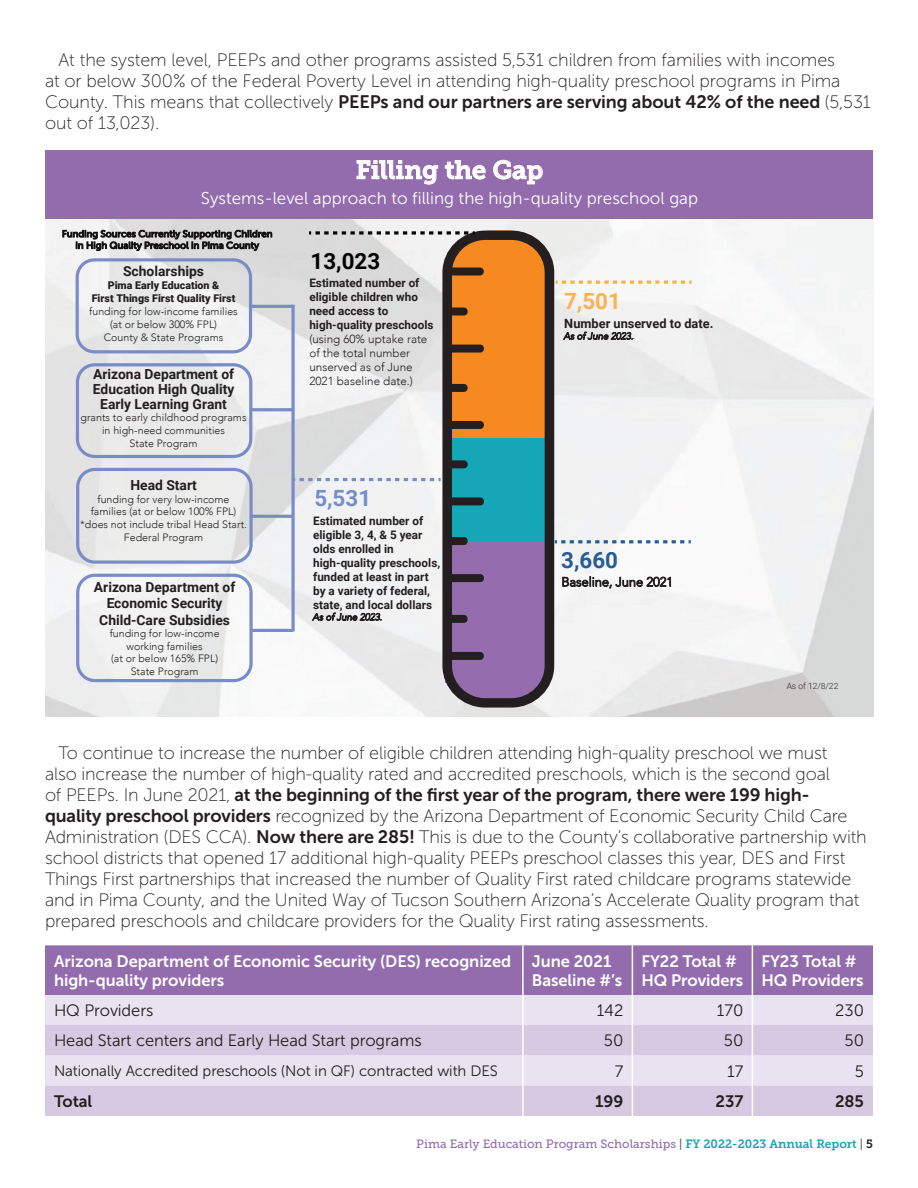
<style>
.page{position:relative;width:918px;height:1188px;background:#fff}
.page>*{position:absolute;margin:0;border:0;box-sizing:border-box;transform-origin:0 0}
.t1{font:25.5px "Museo Slab 700";color:#fff}
.t2{font:700 22.35px "Roboto";color:#040503}
.t3{font:700 22.35px "Roboto";color:#788dc7}
.t4{font:700 22.35px "Roboto";color:#fbb253}
.t5{font:700 22.35px "Roboto";color:#275c99}
.t6{font:18px/21px "Museo Sans 100";letter-spacing:-.01em;color:#231f20;text-align:center}
.t7{font:18px "Museo Sans 700";letter-spacing:-.01em;color:#231f20}
.t8{font:17.1px "Museo Sans 300";color:#fff}
.t9{font:16.5px/19.5px "Museo Sans 700";letter-spacing:-.005em;color:#fff}
.t10{font:16.5px "Museo Sans 300";letter-spacing:-.005em;color:#231f20}
.t11{font:16.5px "Museo Sans 700";letter-spacing:-.005em;color:#231f20}
.t12{font:15px "Museo Sans 300";letter-spacing:-.005em;color:#231f20}
.t13{font:700 13.8px/14.9px "Roboto";color:#231f20;text-align:center}
.t14{font:700 12.75px "Roboto";color:#231f20}
.t15{font:300 12.75px "Avenir";color:#231f20}
.t16{font:12px "Museo Slab 500";color:#936cae}
.t17{font:700 11.7px/14.1px "Roboto";color:#231f20}
.t18{font:300 11.7px/14.1px "Avenir";color:#231f20}
.t19{font:300 10.65px/12.8px "Avenir";color:#231f20;text-align:center}
.t20{font:900 10.65px/12.9px "Roboto";color:#231f20;text-align:center}
.t21{font:9.6px/11.6px "Museo Sans 500";color:#131112;text-align:center}
.t22{font:italic 300 9.6px "Avenir";color:#231f20}
.t23{font:300 8.55px "Roboto";color:#252625}
.s1{font-family:"Museo Sans 100"}
.s2{color:#1f1c1d}
.s3{font-family:"Roboto";font-weight:400}
.s4{font-family:"Museo Sans 700"}
.s5{color:#636366}
.s6{font-family:"Museo Slab 700";color:#15a6b7}
.s7{font-family:"Museo Slab 700";color:#231f20}
</style>
<div class="page">
<img style="left:45px;top:219px;width:828px;height:498px">
<div style="left:449px;top:230px;width:102px;height:88px;background:#f6891f;border-radius:43px"></div>
<div style="left:449px;top:282px;width:100px;height:245px;background:#f6891f"></div>
<div style="left:445px;top:439px;width:104px;height:105px;background:#15a6b7"></div>
<div style="left:76px;top:258px;width:176px;height:95px;border:3px solid #788dc7;border-radius:17px"></div>
<div style="left:76px;top:363px;width:176px;height:95px;border:3px solid #788dc7;border-radius:17px"></div>
<div style="left:76px;top:468px;width:177px;height:96px;border:3px solid #788dc7;border-radius:17px"></div>
<div style="left:76px;top:574px;width:177px;height:108px;border:3px solid #788dc7;border-radius:17px"></div>
<hr style="left:251px;top:305px;width:42px;height:3px;background:#788dc7">
<hr style="left:251px;top:629px;width:42px;height:3px;background:#788dc7">
<svg style="left:291px;top:305px;width:4px;height:326px"></svg>
<div style="left:445px;top:541px;width:104px;height:142px;background:#956cae"></div>
<div style="left:446px;top:614px;width:102px;height:88px;background:#956cae;border-radius:43px"></div>
<div style="left:442px;top:231px;width:112px;height:477px;border:9px solid #231f20;border-radius:38px"></div>
<svg style="left:293px;top:478px;width:148px;height:3px"></svg>
<div style="left:45px;top:150px;width:828px;height:69px;background:#936cae"></div>
<svg style="left:556px;top:281px;width:135px;height:3px"></svg>
<svg style="left:444px;top:652px;width:40px;height:8px"></svg>
<svg style="left:443px;top:615px;width:25px;height:8px"></svg>
<svg style="left:443px;top:574px;width:41px;height:8px"></svg>
<svg style="left:442px;top:537px;width:26px;height:8px"></svg>
<svg style="left:443px;top:497px;width:41px;height:8px"></svg>
<svg style="left:442px;top:460px;width:26px;height:8px"></svg>
<svg style="left:444px;top:421px;width:40px;height:8px"></svg>
<svg style="left:442px;top:384px;width:26px;height:8px"></svg>
<svg style="left:444px;top:345px;width:40px;height:8px"></svg>
<svg style="left:442px;top:308px;width:26px;height:8px"></svg>
<svg style="left:448px;top:268px;width:36px;height:8px"></svg>
<hr style="left:252px;top:408px;width:42px;height:3px;background:#788dc7">
<hr style="left:250px;top:515px;width:42px;height:3px;background:#788dc7">
<svg style="left:555px;top:540px;width:136px;height:3px"></svg>
<img style="left:150px;top:716px;width:61px;height:1px">
<svg style="left:309px;top:231px;width:166px;height:4px"></svg>
<div style="left:45px;top:945px;width:828px;height:50px;background:#936cae"></div>
<div style="left:45px;top:995px;width:828px;height:30px;background:#e9e2f0"></div>
<svg style="left:45px;top:1025px;width:828px;height:91px;background:#dcd2e7"></svg>
<hr style="left:522px;top:945px;width:2px;height:50px;background:#fff">
<hr style="left:632px;top:945px;width:1px;height:50px;background:#fff">
<hr style="left:752px;top:945px;width:1px;height:50px;background:#fff">
<hr style="left:522px;top:995px;width:2px;height:30px;background:#fff">
<hr style="left:632px;top:995px;width:1px;height:30px;background:#fff">
<hr style="left:752px;top:995px;width:1px;height:30px;background:#fff">
<hr style="left:522px;top:1025px;width:2px;height:30px;background:#fff">
<hr style="left:632px;top:1025px;width:1px;height:30px;background:#fff">
<hr style="left:752px;top:1025px;width:1px;height:30px;background:#fff">
<hr style="left:522px;top:1055px;width:2px;height:31px;background:#fff">
<hr style="left:632px;top:1055px;width:1px;height:31px;background:#fff">
<hr style="left:752px;top:1055px;width:1px;height:31px;background:#fff">
<hr style="left:522px;top:1086px;width:2px;height:30px;background:#fff">
<hr style="left:632px;top:1086px;width:1px;height:30px;background:#fff">
<hr style="left:752px;top:1086px;width:1px;height:30px;background:#fff">
<p class="t6" style="left:45px;top:50px;width:797px">At the system level, PEEPs and other programs assisted 5,531 children from families with incomes at or below 300% of the Federal Poverty Level in attending high-quality preschool programs in Pima</p>
<p class="t7" style="left:45px;top:92px;width:827px"><span class="s1">County. This means that collectively</span> PEEPs and our partners are serving about 42% of the need <span class="s1">(5,531</span></p>
<p class="t6" style="left:45px;top:113px;width:116px">out of 13,023).</p>
<h1 class="t1" style="left:356px;top:155px;width:189px">Filling the Gap</h1>
<p class="t8" style="left:201px;top:189px;width:499px">Systems-level approach to filling the high-quality preschool gap</p>
<p class="t21" style="left:62px;top:228px;width:212px">Funding Sources Currently Supporting Children in High Quality Preschool in Pima County</p>
<p class="t13" style="left:123px;top:263px;width:82px">Scholarships</p>
<p class="t20" style="left:92px;top:279px;width:145px">Pima Early Education &amp;<br>First Things First Quality First</p>
<p class="t19" style="left:89px;top:305px;width:150px">funding for low-income families (at or below 300% FPL)<br>County &amp; State Programs</p>
<p class="t13" style="left:93px;top:366px;width:143px">Arizona Department of<br>Education High Quality<br>Early Learning Grant</p>
<p class="t19" style="left:81px;top:411px;width:168px">grants to early childhood programs in high-need communities<br><span class="s2">State Progr</span>am</p>
<p class="t13" style="left:130px;top:478px;width:68px">Head Start</p>
<p class="t19" style="left:80px;top:493px;width:168px">funding for very low-income families (at or below 100% FPL) *does not include tribal Head Start.<br>Federal Program</p>
<p class="t13" style="left:94px;top:578px;width:143px;line-height:16.6px">Arizona Department of<br>Economic Security<br>Child-Care Subsidies</p>
<p class="t19" style="left:110px;top:627px;width:111px">funding for low-income working families<br>(at or below 165% FPL)<br>State Program</p>
<p class="t2" style="left:311px;top:245px;width:71px">13,023</p>
<p class="t17" style="left:309px;top:275px;width:126px">Estimated number of eligible children who need access to high-quality preschools</p>
<p class="t18" style="left:309px;top:332px;width:120px">(using 60% uptake rate of the total number unserved as of June<br>2021 baseline date.)</p>
<p class="t3" style="left:314px;top:482px;width:58px">5,531</p>
<p class="t17" style="left:313px;top:513px;width:129px">Estimated number of eligible 3, 4, &amp; 5 year olds enrolled in high-quality preschools, funded at least in part by a variety of federal, state, and local dollars</p>
<p class="t22" style="left:313px;top:611px;width:71px">As of June 2023.</p>
<p class="t4" style="left:564px;top:285px;width:58px">7,501</p>
<p class="t14" style="left:564px;top:314px;width:151px">Number unserved to date.</p>
<p class="t22" style="left:564px;top:330px;width:74px">As of June 2023.<span class="s3">.</span></p>
<p class="t5" style="left:561px;top:544px;width:58px">3,660</p>
<p class="t15" style="left:561px;top:574px;width:113px">Baseline, June 2021</p>
<p class="t23" style="left:787px;top:680px;width:53px">As of 12/8/22</p>
<p class="t6" style="left:45px;top:743px;width:786px;text-align:right">To continue to increase the number of eligible children attending high-quality preschool we must also increase the number of high-quality rated and accredited preschools, which is the second goal</p>
<p class="t7" style="left:45px;top:785px;width:766px"><span class="s1">of PEEPs. In June 2021,</span> at the beginning of the first year of the program, there were 199 high-</p>
<p class="t6" style="left:45px;top:806px;width:823px;text-align:left"><span class="s4">quality preschool providers</span> recognized by the Arizona Department of Economic Security Child Care Administration (DES CCA). <span class="s4">Now there are 285!</span> This is due to the County’s collaborative partnership with school districts that opened 17 additional high-quality PEEPs preschool classes this year, DES and First Things First partnerships that increased the number of Quality First rated childcare programs statewide and in Pima County, and the United Way of Tucson Southern Arizona’s Accelerate Quality program that prepared preschools and childcare providers for the Quality First rating assessments.</p>
<p class="t9" style="left:54px;top:951px;width:459px">Arizona Department of Economic Security (DES) recognized high-quality providers</p>
<p class="t9" style="left:532px;top:951px;width:92px">June 2021<br>Baseline #’s</p>
<p class="t9" style="left:641px;top:951px;width:104px">FY22 Total #<br>HQ Providers</p>
<p class="t9" style="left:761px;top:951px;width:104px">FY23 Total #<br>HQ Providers</p>
<p class="t10" style="left:54px;top:1001px;width:101px">HQ Providers</p>
<p class="t10" style="left:597px;top:1001px;width:28px">142</p>
<p class="t10" style="left:717px;top:1001px;width:28px">170</p>
<p class="t10" style="left:835px;top:1001px;width:30px">230</p>
<p class="t10" style="left:54px;top:1032px;width:369px">Head Start centers and Early Head Start programs</p>
<p class="t10" style="left:604px;top:1032px;width:21px">50</p>
<p class="t10" style="left:724px;top:1032px;width:21px">50</p>
<p class="t10" style="left:845px;top:1032px;width:21px">50</p>
<p class="t12" style="left:54px;top:1063px;width:446px">Nationally Accredited preschools (Not in QF) contracted with DES</p>
<p class="t10" style="left:615px;top:1062px;width:10px">7</p>
<p class="t10" style="left:727px;top:1062px;width:18px">17</p>
<p class="t10" style="left:855px;top:1062px;width:11px">5</p>
<p class="t11" style="left:54px;top:1092px;width:40px">Total</p>
<p class="t11" style="left:595px;top:1092px;width:30px">199</p>
<p class="t11" style="left:716px;top:1092px;width:29px">237</p>
<p class="t11" style="left:835px;top:1092px;width:30px">285</p>
<p class="t16" style="left:416px;top:1137px;width:458px">Pima Early Education Program Scholarships <span class="s5">|</span> <span class="s6">FY 2022-2023 Annual Report</span> <span class="s5">|</span> <span class="s7">5</span></p>
</div>
